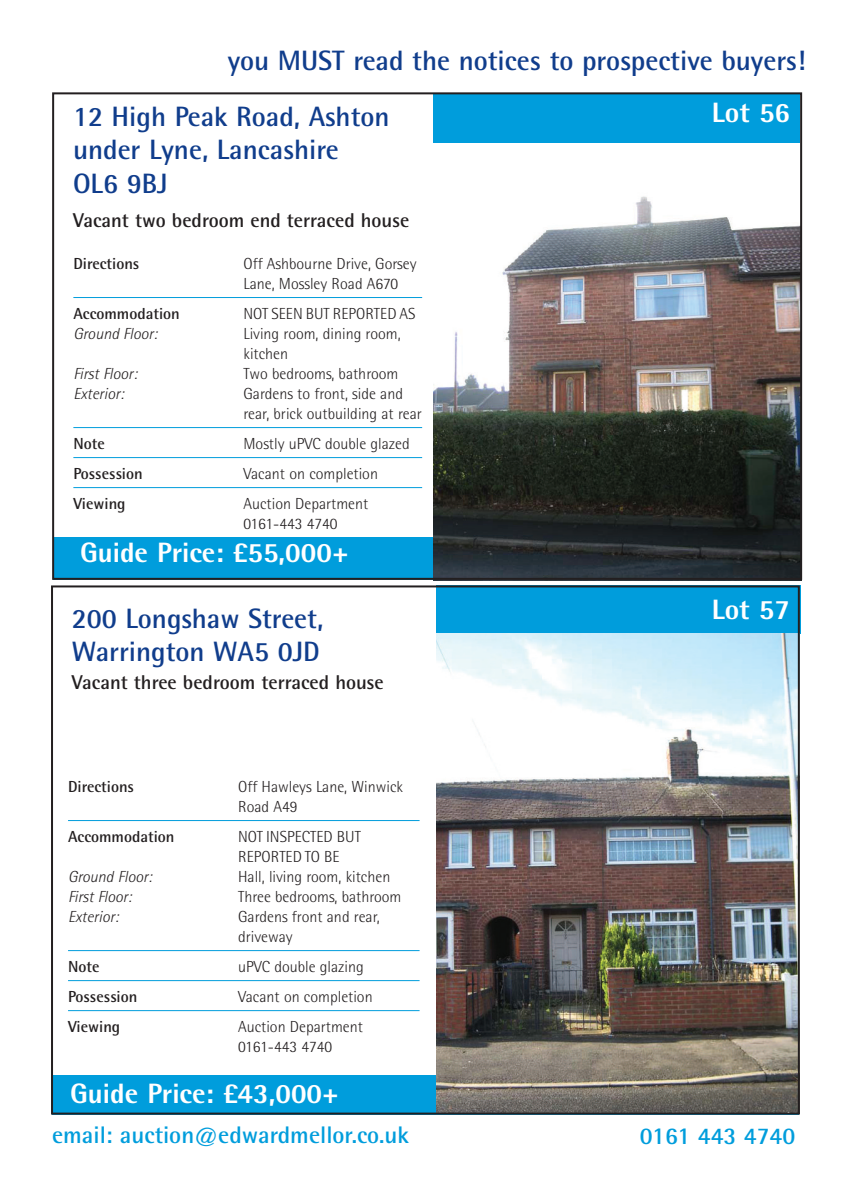
<style>
.page{position:relative;width:842px;height:1191px;background:#fff}
.page>*{position:absolute;margin:0;border:0;box-sizing:border-box;transform-origin:0 0}
.t1{font:700 28px/33.6px "Rotis Semi Sans";color:#103d8c}
.t2{font:800 28px "Rotis Semi Sans";color:#fff}
.t3{font:700 24px "Rotis Semi Sans";color:#009ddc}
.t4{font:700 20px "Rotis Semi Sans";color:#231f20}
.t5{font:300 16px/20px "Rotis Semi Sans";color:#231f20}
.t6{font:700 16px "Rotis Semi Sans";color:#231f20}
.t7{font:italic 300 16px "Rotis Semi Sans";color:#231f20}
</style>
<div class="page">
<div style="left:53px;top:1074px;width:746px;height:40px;background:#009ddc"></div>
<div style="left:437px;top:585px;width:364px;height:49px;background:#009ddc"></div>
<div style="left:433px;top:93px;width:367px;height:50px;background:#009ddc"></div>
<div style="left:53px;top:538px;width:748px;height:42px;background:#009ddc"></div>
<img style="left:433px;top:196px;width:366px;height:381px">
<hr style="left:73px;top:297px;width:349px;height:1px;background:#009ddc">
<hr style="left:73px;top:427px;width:349px;height:1px;background:#009ddc">
<hr style="left:73px;top:457px;width:349px;height:1px;background:#009ddc">
<hr style="left:73px;top:487px;width:349px;height:1px;background:#009ddc">
<hr style="left:68px;top:820px;width:352px;height:1px;background:#009ddc">
<hr style="left:68px;top:950px;width:352px;height:1px;background:#009ddc">
<hr style="left:68px;top:980px;width:352px;height:1px;background:#009ddc">
<hr style="left:68px;top:1010px;width:352px;height:1px;background:#009ddc">
<div style="left:52px;top:92px;width:750px;height:488px;border:2px solid #231f20"></div>
<img style="left:437px;top:633px;width:360px;height:478px">
<h1 class="t1" style="left:228px;top:47px;width:579px">you MUST read the notices to prospective buyers!</h1>
<h1 class="t1" style="left:73px;top:102px;width:318px">12 High Peak Road, Ashton under Lyne, Lancashire<br>OL6 9BJ</h1>
<p class="t4" style="left:73px;top:213px;width:338px">Vacant two bedroom end terraced house</p>
<p class="t6" style="left:73px;top:257px;width:67px">Directions</p>
<p class="t5" style="left:243px;top:255px;width:175px">Off Ashbourne Drive, Gorsey<br>Lane, Mossley Road A670</p>
<p class="t6" style="left:73px;top:307px;width:108px">Accommodation</p>
<p class="t5" style="left:243px;top:305px;width:173px">NOT SEEN BUT REPORTED AS</p>
<p class="t7" style="left:73px;top:327px;width:85px">Ground Floor:</p>
<p class="t5" style="left:243px;top:325px;width:159px">Living room, dining room, kitchen</p>
<p class="t7" style="left:73px;top:367px;width:65px">First Floor:</p>
<p class="t5" style="left:243px;top:365px;width:156px">Two bedrooms, bathroom</p>
<p class="t7" style="left:73px;top:387px;width:52px">Exterior:</p>
<p class="t5" style="left:243px;top:385px;width:180px">Gardens to front, side and rear, brick outbuilding at rear</p>
<p class="t6" style="left:73px;top:437px;width:33px">Note</p>
<p class="t5" style="left:243px;top:435px;width:168px">Mostly uPVC double glazed</p>
<p class="t6" style="left:73px;top:467px;width:71px">Possession</p>
<p class="t5" style="left:243px;top:465px;width:136px">Vacant on completion</p>
<p class="t6" style="left:73px;top:497px;width:54px">Viewing</p>
<p class="t5" style="left:243px;top:495px;width:126px">Auction Department<br>0161-443 4740</p>
<h1 class="t2" style="left:80px;top:543px;width:270px">Guide Price: £55,000+</h1>
<h1 class="t1" style="left:72px;top:604px;width:253px">200 Longshaw Street,<br>Warrington WA5 0JD</h1>
<p class="t4" style="left:72px;top:675px;width:314px">Vacant three bedroom terraced house</p>
<p class="t6" style="left:68px;top:780px;width:67px">Directions</p>
<p class="t5" style="left:238px;top:777px;width:166px">Off Hawleys Lane, Winwick<br>Road A49</p>
<p class="t6" style="left:68px;top:830px;width:108px">Accommodation</p>
<p class="t5" style="left:238px;top:827px;width:124px">NOT INSPECTED BUT<br>REPORTED TO BE</p>
<p class="t7" style="left:68px;top:870px;width:85px">Ground Floor:</p>
<p class="t5" style="left:238px;top:867px;width:154px">Hall, living room, kitchen</p>
<p class="t7" style="left:68px;top:890px;width:65px">First Floor:</p>
<p class="t5" style="left:238px;top:887px;width:165px">Three bedrooms, bathroom</p>
<p class="t7" style="left:68px;top:910px;width:52px">Exterior:</p>
<p class="t5" style="left:238px;top:907px;width:143px">Gardens front and rear, driveway</p>
<p class="t6" style="left:68px;top:960px;width:33px">Note</p>
<p class="t5" style="left:238px;top:957px;width:127px">uPVC double glazing</p>
<p class="t6" style="left:68px;top:990px;width:71px">Possession</p>
<p class="t5" style="left:238px;top:987px;width:136px">Vacant on completion</p>
<p class="t6" style="left:68px;top:1020px;width:54px">Viewing</p>
<p class="t5" style="left:238px;top:1017px;width:126px">Auction Department<br>0161-443 4740</p>
<h1 class="t2" style="left:70px;top:1083px;width:270px">Guide Price: £43,000+</h1>
<h1 class="t2" style="left:712px;top:103px;width:80px">Lot 56</h1>
<h1 class="t2" style="left:712px;top:599px;width:80px">Lot 57</h1>
<h2 class="t3" style="left:52px;top:1126px;width:358px">email: auction@edwardmellor.co.uk</h2>
<h2 class="t3" style="left:640px;top:1127px;width:157px">0161 443 4740</h2>
</div>
